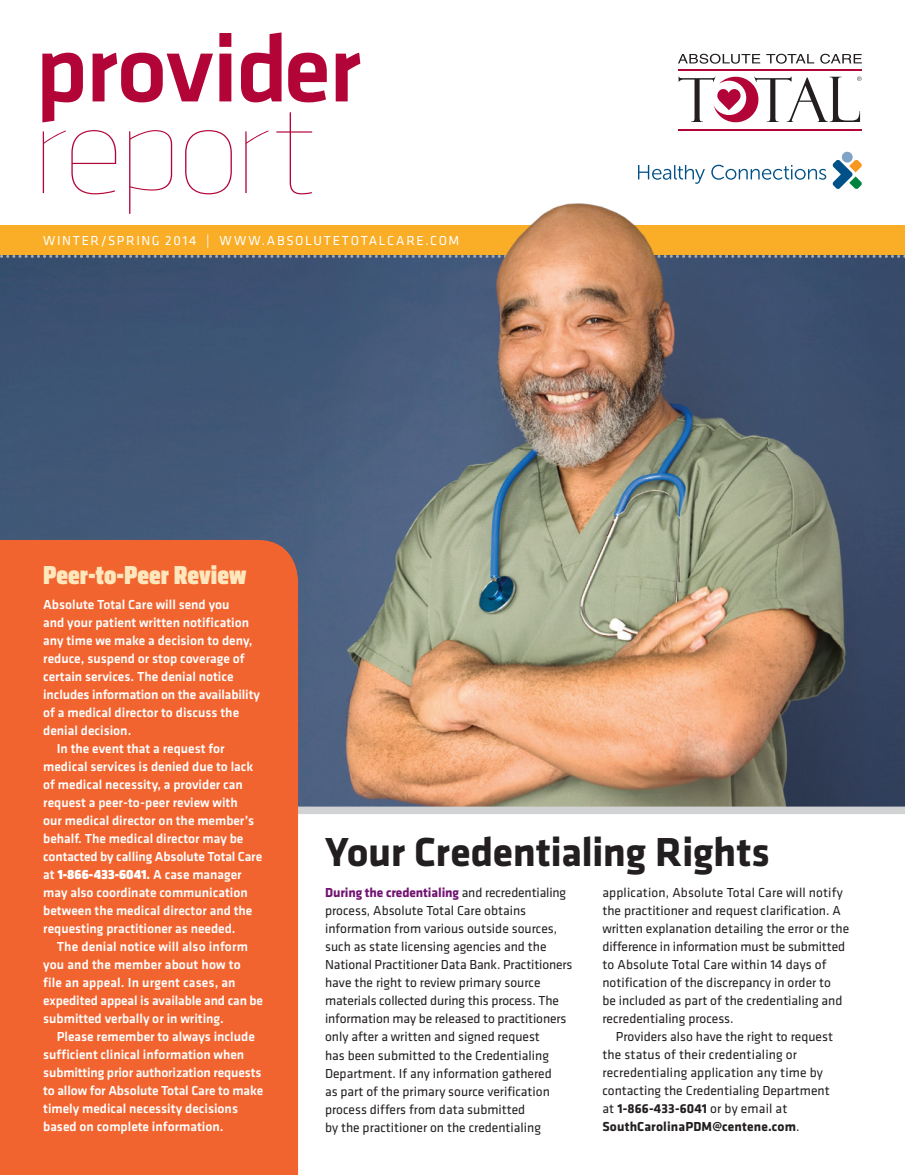
<style>
.page{position:relative;width:905px;height:1175px;background:#fff}
.page>*{position:absolute;margin:0;border:0;box-sizing:border-box;transform-origin:0 0}
.t1{font:700 42px "Klavika";letter-spacing:-.01em;color:#231f20}
.t2{font:27px "Klavika Display Bl Cond";color:#fee7bc}
.t3{font:13.5px/18px "Klavika";color:#231f20}
.t4{font:500 13.5px "Klavika";color:#fff}
.t5{font:13.5px "Klavika";letter-spacing:.125em;color:#fff}
.s1{font-family:"Klavika Display Bl";font-weight:400}
.s2{font-weight:700}
.s3{font-weight:700;color:#711271}
</style>
<div class="page">
<svg style="left:678px;top:54px;width:82px;height:10px"></svg>
<svg style="left:766px;top:54px;width:48px;height:10px"></svg>
<svg style="left:820px;top:54px;width:41px;height:10px"></svg>
<hr style="left:678px;top:70px;width:183px;height:1px;background:#b30437">
<hr style="left:678px;top:129px;width:183px;height:1px;background:#b30437">
<svg style="left:678px;top:76px;width:183px;height:47px"></svg>
<svg style="left:832px;top:160px;width:29px;height:29px"></svg>
<div style="left:841px;top:152px;width:11px;height:11px;background:#80a2c6;border-radius:50%"></div>
<svg style="left:638px;top:165px;width:66px;height:19px"></svg>
<svg style="left:711px;top:165px;width:115px;height:15px"></svg>
<img style="left:0;top:203px;width:904px;height:620px">
<svg style="left:42px;top:32px;width:318px;height:182px"></svg>
<div style="left:0;top:806px;width:904px;height:8px;background:#d1d2d4"></div>
<div style="left:0;top:540px;width:298px;height:634px;background:#f2642f"></div>
<p class="t5" style="left:43px;top:231px;width:191px">WINTER/SPRING 2014 | www</p>
<p class="t5" style="left:262px;top:231px;width:199px">.ABSOLUTETOTALCARE.co m</p>
<h2 class="t2" style="left:43px;top:559px;width:204px">Peer-to-Peer Review</h2>
<p class="t4" style="left:43px;top:595px;width:188px">Absolute Total Care will send you</p>
<p class="t4" style="left:43px;top:613px;width:207px">and your patient written notification</p>
<p class="t4" style="left:43px;top:631px;width:211px">any time we make a decision to deny,</p>
<p class="t4" style="left:43px;top:649px;width:203px">reduce, suspend or stop coverage of</p>
<p class="t4" style="left:43px;top:667px;width:192px">certain services. The denial notice</p>
<p class="t4" style="left:43px;top:685px;width:218px">includes information on the availability</p>
<p class="t4" style="left:43px;top:703px;width:197px">of a medical director to discuss the</p>
<p class="t4" style="left:43px;top:721px;width:90px">denial decision.</p>
<p class="t4" style="left:57px;top:739px;width:169px">In the event that a request for</p>
<p class="t4" style="left:43px;top:757px;width:212px">medical services is denied due to lack</p>
<p class="t4" style="left:43px;top:775px;width:201px">of medical necessity, a provider can</p>
<p class="t4" style="left:43px;top:793px;width:196px">request a peer-to-peer review with</p>
<p class="t4" style="left:43px;top:811px;width:212px">our medical director on the member’s</p>
<p class="t4" style="left:43px;top:829px;width:202px">behalf. The medical director may be</p>
<p class="t4" style="left:43px;top:847px;width:220px">contacted by calling Absolute Total Care</p>
<p class="t4" style="left:43px;top:865px;width:200px">at <span class="s1">1-866-433-6041</span><span class="s2">.</span> A case manager</p>
<p class="t4" style="left:43px;top:883px;width:206px">may also coordinate communication</p>
<p class="t4" style="left:43px;top:901px;width:211px">between the medical director and the</p>
<p class="t4" style="left:43px;top:919px;width:194px">requesting practitioner as needed.</p>
<p class="t4" style="left:57px;top:937px;width:193px">The denial notice will also inform</p>
<p class="t4" style="left:43px;top:955px;width:199px">you and the member about how to</p>
<p class="t4" style="left:43px;top:973px;width:194px">file an appeal. In urgent cases, an</p>
<p class="t4" style="left:43px;top:991px;width:221px">expedited appeal is available and can be</p>
<p class="t4" style="left:43px;top:1009px;width:182px">submitted verbally or in writing.</p>
<p class="t4" style="left:57px;top:1027px;width:200px">Please remember to always include</p>
<p class="t4" style="left:43px;top:1045px;width:203px">sufficient clinical information when</p>
<p class="t4" style="left:43px;top:1063px;width:220px">submitting prior authorization requests</p>
<p class="t4" style="left:43px;top:1081px;width:221px">to allow for Absolute Total Care to make</p>
<p class="t4" style="left:43px;top:1099px;width:196px">timely medical necessity decisions</p>
<p class="t4" style="left:43px;top:1117px;width:182px">based on complete information.</p>
<h1 class="t1" style="left:325px;top:821px;width:446px">Your Credentialing Rights</h1>
<p class="t3" style="left:325px;top:883px;width:249px"><span class="s3">During the credentialing</span> and recredentialing process, Absolute Total Care obtains information from various outside sources, such as state licensing agencies and the National Practitioner Data Bank. Practitioners have the right to review primary source materials collected during this process. The information may be released to practitioners only after a written and signed request<br>has been submitted to the Credentialing Department. If any information gathered<br>as part of the primary source verification process differs from data submitted<br>by the practitioner on the credentialing</p>
<p class="t3" style="left:602px;top:883px;width:248px">application, Absolute Total Care will notify the practitioner and request clarification. A written explanation detailing the error or the difference in information must be submitted to Absolute Total Care within 14 days of notification of the discrepancy in order to<br>be included as part of the credentialing and recredentialing process.</p>
<p class="t3" style="left:602px;top:1027px;width:232px;text-indent:14px">Providers also have the right to request the status of their credentialing or recredentialing application any time by contacting the Credentialing Department at <span class="s2">1-866-433-6041</span> or by email at <span class="s2">SouthCarolinaPDM@centene.com</span>.</p>
</div>
